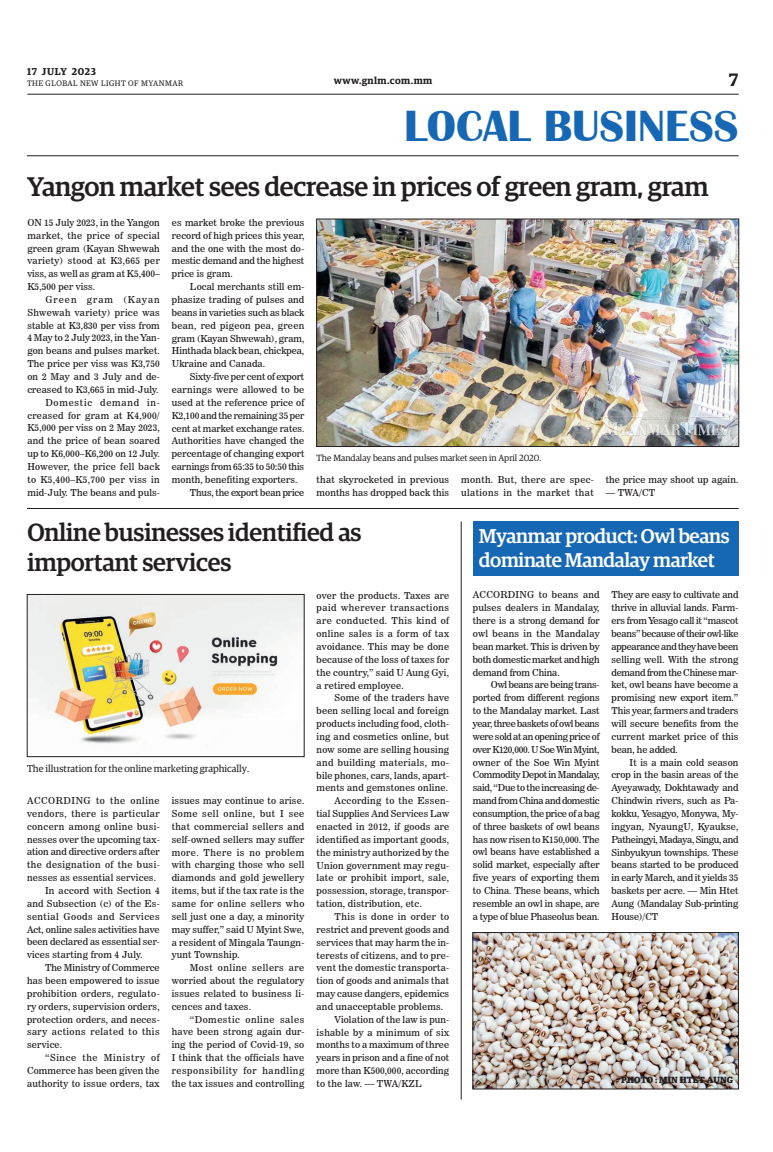
<style>
.page{position:relative;width:773px;height:1152px;background:#fff}
.page>*{position:absolute;margin:0;border:0;box-sizing:border-box;transform-origin:0 0}
.t1{font:700 45px "Britannic";color:#1768b4}
._2_Clm_Head{font:500 27px "Guardian Egyp";letter-spacing:-.01em;color:#231f20}
._2_Clm_Head-2{font:500 25px/30px "Guardian Egyp";letter-spacing:-.01em;color:#231f20}
._2_Clm_Head-3{font:500 20px/24px "Guardian Egyp";letter-spacing:-.02em;color:#fff}
.t2{font:600 18px "Guardian Egyp";color:#231f20}
.t3{font:10px "Guardian Egyp";color:#231f20}
.t4{font:600 10px "Guardian Egyp";letter-spacing:.05em;color:#231f20}
._2nd_Body{font:9.5px/12.9px "News 706 BT Roman C";letter-spacing:.01em;color:#231f20;text-align:justify}
.Normal_Para{font:9.5px/12.9px "News 706 BT Roman C";letter-spacing:.01em;color:#231f20;text-align:justify}
._2nd_Body-2{font:9.5px/12.9px "News 706 BT Roman C";letter-spacing:.04em;color:#231f20}
._2nd_Body-3{font:9.5px "News 706 BT Roman C";letter-spacing:-.01em;color:#231f20}
.t5{font:9px "Guardian Egyp";color:#231f20}
.t6{font:700 9px "Guardian Egyp";letter-spacing:.02em;color:#231f20}
.t7{font:8px "Guardian Egyp";letter-spacing:.06em;color:#231f20}
</style>
<div class="page">
<hr style="left:27px;top:94px;width:711px;height:1px;background:#231f20">
<hr style="left:27px;top:156px;width:711px;height:1px;background:#231f20">
<div style="left:473px;top:522px;width:265px;height:54px;background:#1768b4"></div>
<img style="left:318px;top:221px;width:418px;height:224px">
<div style="left:316px;top:219px;width:422px;height:228px;border:1px solid #231f20"></div>
<img style="left:29px;top:596px;width:273px;height:148px">
<div style="left:27px;top:594px;width:277px;height:163px;border:1px solid #231f20"></div>
<img style="left:474px;top:934px;width:262px;height:153px">
<div style="left:472px;top:932px;width:266px;height:157px;border:1px solid #231f20"></div>
<hr style="left:461px;top:522px;width:1px;height:578px;background:#231f20">
<hr style="left:27px;top:508px;width:711px;height:1px;background:#231f20">
<p class="t4" style="left:27px;top:64px;width:70px">17 JULY 2023</p>
<p class="t7" style="left:27px;top:78px;width:158px">THE GLOBAL NEW LIGHT OF MYANMAR</p>
<p class="t4" style="left:334px;top:73px;width:100px">www.gnlm.com.mm</p>
<h3 class="t2" style="left:729px;top:67px;width:11px">7</h3>
<h1 class="t1" style="left:404px;top:100px;width:336px">LOCAL BUSINESS</h1>
<p class="_2_Clm_Head" style="left:27px;top:167px;width:683px">Yangon market sees decrease in prices of green gram, gram</p>
<p class="Normal_Para" style="left:27px;top:216px;width:134px">ON 15 July 2023, in the Yangon market, the price of special green gram (Kayan Shwewah variety) stood at K3,665 per viss, as well as gram at K5,400– K5,500 per viss.</p>
<p class="_2nd_Body" style="left:27px;top:293px;width:134px;text-indent:18px">Green gram (Kayan Shwewah variety) price was stable at K3,830 per viss from 4 May to 2 July 2023, in the Yan&shy;gon beans and pulses market.<br>The price per viss was K3,750 on 2 May and 3 July and de&shy;creased to K3,665 in mid-July.</p>
<p class="_2nd_Body" style="left:27px;top:396px;width:134px;text-indent:18px">Domestic demand in&shy;creased for gram at K4,900/ K5,000 per viss on 2 May 2023, and the price of bean soared up to K6,000–K6,200 on 12 July.<br>However, the price fell back to K5,400–K5,700 per viss in mid-July. The beans and puls-</p>
<p class="_2nd_Body" style="left:172px;top:216px;width:134px">es market broke the previous record of high prices this year, and the one with the most do&shy;mestic demand and the highest price is gram.</p>
<p class="_2nd_Body" style="left:172px;top:280px;width:134px;text-indent:18px">Local merchants still em&shy;phasize trading of pulses and beans in varieties such as black bean, red pigeon pea, green gram (Kayan Shwewah), gram, Hinthada black bean, chickpea, Ukraine and Canada.</p>
<p class="_2nd_Body" style="left:172px;top:370px;width:134px;text-indent:18px">Sixty-five per cent of export earnings were allowed to be used at the reference price of K2,100 and the remaining 35 per cent at market exchange rates.<br>Authorities have changed the percentage of changing export earnings from 65:35 to 50:50 this month, benefiting exporters.</p>
<p class="_2nd_Body-3" style="left:190px;top:487px;width:116px">Thus, the export bean price</p>
<p class="t5" style="left:316px;top:451px;width:226px">The Mandalay beans and pulses market seen in April 2020.</p>
<p class="_2nd_Body" style="left:316px;top:473px;width:134px">that skyrocketed in previous months has dropped back this</p>
<p class="_2nd_Body-2" style="left:461px;top:473px;width:134px">month. But, there are spec&shy;ulations in the market that</p>
<p class="_2nd_Body" style="left:605px;top:473px;width:134px">the price may shoot up again.</p>
<p class="_2nd_Body" style="left:605px;top:486px;width:51px">— TWA/CT</p>
<p class="_2_Clm_Head-2" style="left:27px;top:516px;width:336px">Online businesses identified as important services</p>
<p class="t3" style="left:27px;top:762px;width:224px">The illustration for the online marketing graphically.</p>
<p class="Normal_Para" style="left:27px;top:794px;width:134px">ACCORDING to the online vendors, there is particular concern among online busi&shy;nesses over the upcoming tax&shy;ation and directive orders after the designation of the busi&shy;nesses as essential services.</p>
<p class="_2nd_Body" style="left:27px;top:884px;width:134px;text-indent:18px">In accord with Section 4 and Subsection (c) of the Es&shy;sential Goods and Services Act, online sales activities have been declared as essential ser&shy;vices starting from 4 July.</p>
<p class="_2nd_Body" style="left:27px;top:961px;width:134px;text-indent:18px">The Ministry of Commerce has been empowered to issue prohibition orders, regulato&shy;ry orders, supervision orders, protection orders, and neces&shy;sary actions related to this service.</p>
<p class="_2nd_Body" style="left:27px;top:1051px;width:134px;text-indent:18px">“Since the Ministry of Commerce has been given the authority to issue orders, tax</p>
<p class="_2nd_Body" style="left:172px;top:794px;width:134px">issues may continue to arise.<br>Some sell online, but I see that commercial sellers and self-owned sellers may suffer more. There is no problem with charging those who sell diamonds and gold jewellery items, but if the tax rate is the same for online sellers who sell just one a day, a minority may suffer,” said U Myint Swe, a resident of Mingala Taungn&shy;yunt Township.</p>
<p class="_2nd_Body" style="left:172px;top:961px;width:134px;text-indent:18px">Most online sellers are worried about the regulatory issues related to business li&shy;cences and taxes.</p>
<p class="_2nd_Body" style="left:172px;top:1013px;width:134px;text-indent:18px">“Domestic online sales have been strong again dur&shy;ing the period of Covid-19, so I think that the officials have responsibility for handling the tax issues and controlling</p>
<p class="_2nd_Body" style="left:316px;top:589px;width:134px">over the products. Taxes are paid wherever transactions are conducted. This kind of online sales is a form of tax avoidance. This may be done because of the loss of taxes for the country,” said U Aung Gyi, a retired employee.</p>
<p class="_2nd_Body" style="left:316px;top:692px;width:134px;text-indent:18px">Some of the traders have been selling local and foreign products including food, cloth&shy;ing and cosmetics online, but now some are selling housing and building materials, mo&shy;bile phones, cars, lands, apart&shy;ments and gemstones online.</p>
<p class="_2nd_Body" style="left:316px;top:794px;width:134px;text-indent:18px">According to the Essen&shy;tial Supplies And Services Law enacted in 2012, if goods are identified as important goods, the ministry authorized by the Union government may regu&shy;late or prohibit import, sale, possession, storage, transpor&shy;tation, distribution, etc.</p>
<p class="_2nd_Body" style="left:316px;top:910px;width:134px;text-indent:18px">This is done in order to restrict and prevent goods and services that may harm the in&shy;terests of citizens, and to pre&shy;vent the domestic transporta&shy;tion of goods and animals that may cause dangers, epidemics and unacceptable problems.</p>
<p class="_2nd_Body" style="left:316px;top:1013px;width:134px;text-indent:18px">Violation of the law is pun&shy;ishable by a minimum of six months to a maximum of three years in prison and a fine of not more than K500,000, according to the law. — TWA/KZL</p>
<p class="_2_Clm_Head-3" style="left:479px;top:522px;width:252px">Myanmar product: Owl beans dominate Mandalay market</p>
<p class="Normal_Para" style="left:473px;top:589px;width:128px">ACCORDING to beans and pulses dealers in Mandalay, there is a strong demand for owl beans in the Mandalay bean market. This is driven by both domestic market and high demand from China.</p>
<p class="_2nd_Body" style="left:473px;top:679px;width:128px;text-indent:18px">Owl beans are being trans&shy;ported from different regions to the Mandalay market. Last year, three baskets of owl beans were sold at an opening price of over K120,000. U Soe Win Myint, owner of the Soe Win Myint Commodity Depot in Mandalay, said, “Due to the increasing de&shy;mand from China and domestic consumption, the price of a bag of three baskets of owl beans has now risen to K150,000. The owl beans have established a solid market, especially after five years of exporting them to China. These beans, which resemble an owl in shape, are a type of blue Phaseolus bean.</p>
<p class="_2nd_Body" style="left:611px;top:589px;width:128px">They are easy to cultivate and thrive in alluvial lands. Farm&shy;ers from Yesago call it “mascot beans” because of their owl-like appearance and they have been selling well. With the strong demand from the Chinese mar&shy;ket, owl beans have become a promising new export item.” This year, farmers and traders will secure benefits from the current market price of this bean, he added.</p>
<p class="_2nd_Body" style="left:611px;top:756px;width:128px;text-indent:18px">It is a main cold season crop in the basin areas of the Ayeyawady, Dokhtawady and Chindwin rivers, such as Pa&shy;kokku, Yesagyo, Monywa, My&shy;ingyan, NyaungU, Kyaukse, Patheingyi, Madaya, Singu, and Sinbyukyun townships. These beans started to be produced in early March, and it yields 35 baskets per acre. — Min Htet Aung (Mandalay Sub-printing House)/CT</p>
<p class="t6" style="left:621px;top:1073px;width:114px">PHOTO : MIN HTET AUNG</p>
</div>
